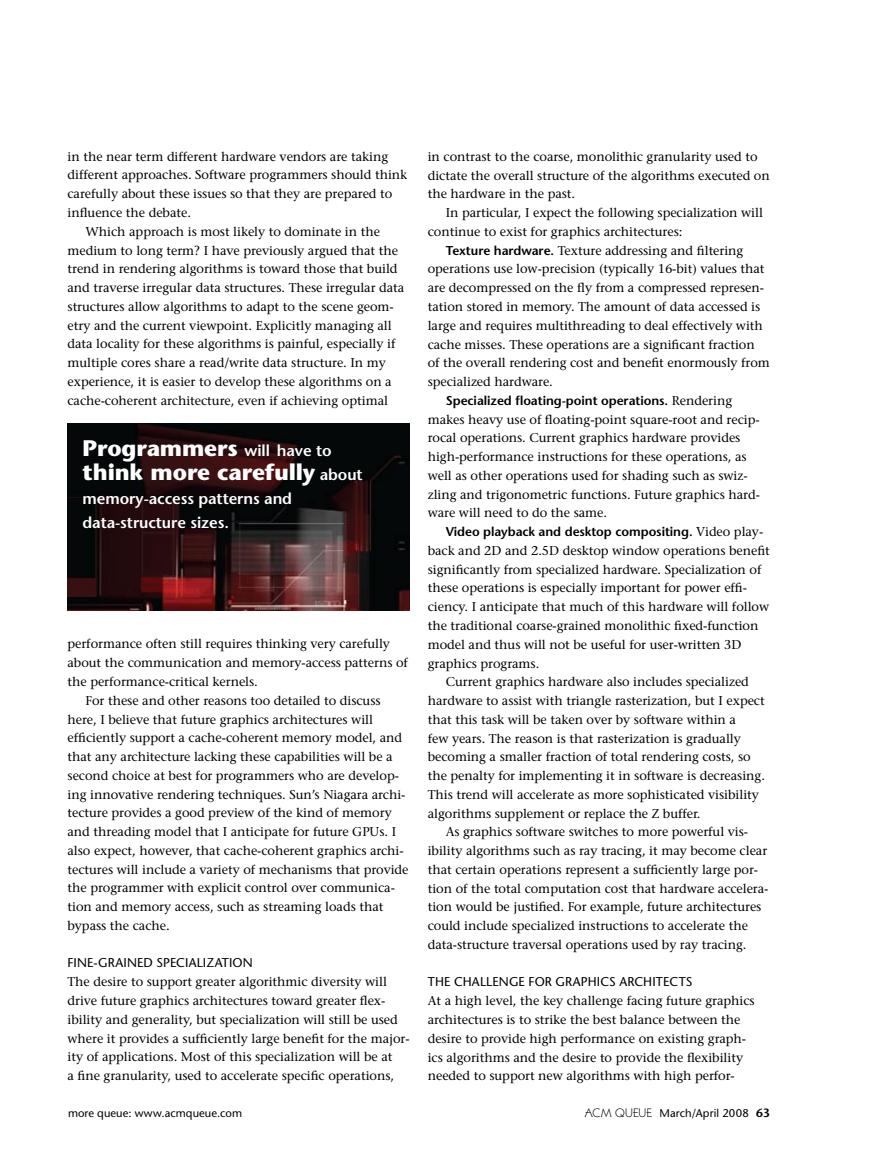
<style>
.page{position:relative;width:878px;height:1175px;background:#fff}
.page>*{position:absolute;margin:0;border:0;box-sizing:border-box;transform-origin:0 0}
.t1{font:700 22.5px/24px "Stone Sans";letter-spacing:-.005em;color:#fff}
.t2{font:600 15.75px/24px "Stone Sans";letter-spacing:-.005em;color:#fff}
.t3{font:12.75px/18.8px "Stone Serif";letter-spacing:-.005em;color:#000}
.t4{font:600 12.75px "Stone Sans";letter-spacing:-.005em;color:#000}
.t5{font:12.75px "Stone Sans";letter-spacing:.01em;color:#000}
.t6{font:11.25px "Stone Sans";letter-spacing:.005em;color:#000}
.s1{font-weight:600;font-size:15.75px}
.s2{font-family:"Stone Sans";font-weight:600}
.s3{font-family:"Stone Serif";font-weight:400}
.s4{font-weight:600;font-size:12px}
</style>
<div class="page">
<img style="left:68px;top:423px;width:342px;height:188px">
<p class="t3" style="left:68px;top:147px;width:322px">in the near term different hardware vendors are taking</p>
<p class="t3" style="left:68px;top:165px;width:341px">different approaches. Software programmers should think</p>
<p class="t3" style="left:68px;top:184px;width:326px">carefully about these issues so that they are prepared to</p>
<p class="t3" style="left:68px;top:203px;width:125px">influence the debate.</p>
<p class="t3" style="left:86px;top:222px;width:296px">Which approach is most likely to dominate in the</p>
<p class="t3" style="left:68px;top:241px;width:332px">medium to long term? I have previously argued that the</p>
<p class="t3" style="left:68px;top:259px;width:331px">trend in rendering algorithms is toward those that build</p>
<p class="t3" style="left:68px;top:278px;width:338px">and traverse irregular data structures. These irregular data</p>
<p class="t3" style="left:68px;top:297px;width:328px">structures allow algorithms to adapt to the scene geom-</p>
<p class="t3" style="left:68px;top:316px;width:326px">etry and the current viewpoint. Explicitly managing all</p>
<p class="t3" style="left:68px;top:334px;width:329px">data locality for these algorithms is painful, especially if</p>
<p class="t3" style="left:68px;top:353px;width:320px">multiple cores share a read/write data structure. In my</p>
<p class="t3" style="left:68px;top:372px;width:326px">experience, it is easier to develop these algorithms on a</p>
<p class="t3" style="left:68px;top:391px;width:322px">cache-coherent architecture, even if achieving optimal</p>
<h1 class="t1" style="left:82px;top:435px;width:282px">Programmers <span class="s1">will have to </span>think more carefully <span class="s1">about</span></h1>
<p class="t2" style="left:83px;top:486px;width:211px">memory-access patterns and data-structure sizes.</p>
<p class="t3" style="left:68px;top:634px;width:324px">performance often still requires thinking very carefully</p>
<p class="t3" style="left:68px;top:653px;width:342px">about the communication and memory-access patterns of</p>
<p class="t3" style="left:68px;top:672px;width:192px">the performance-critical kernels.</p>
<p class="t3" style="left:86px;top:691px;width:296px">For these and other reasons too detailed to discuss</p>
<p class="t3" style="left:68px;top:709px;width:307px">here, I believe that future graphics architectures will</p>
<p class="t3" style="left:68px;top:728px;width:336px">efficiently support a cache-coherent memory model, and</p>
<p class="t3" style="left:68px;top:747px;width:327px">that any architecture lacking these capabilities will be a</p>
<p class="t3" style="left:68px;top:766px;width:333px">second choice at best for programmers who are develop-</p>
<p class="t3" style="left:68px;top:784px;width:339px">ing innovative rendering techniques. Sun’s Niagara archi-</p>
<p class="t3" style="left:68px;top:803px;width:326px">tecture provides a good preview of the kind of memory</p>
<p class="t3" style="left:68px;top:822px;width:330px">and threading model that I anticipate for future GPUs. I</p>
<p class="t3" style="left:68px;top:841px;width:338px">also expect, however, that cache-coherent graphics archi-</p>
<p class="t3" style="left:68px;top:859px;width:342px">tectures will include a variety of mechanisms that provide</p>
<p class="t3" style="left:68px;top:878px;width:329px">the programmer with explicit control over communica-</p>
<p class="t3" style="left:68px;top:897px;width:317px">tion and memory access, such as streaming loads that</p>
<p class="t3" style="left:68px;top:916px;width:104px">bypass the cache.</p>
<p class="t5" style="left:68px;top:955px;width:187px">FINE-GRAINED SPECIALIZATION</p>
<p class="t3" style="left:68px;top:972px;width:343px">The desire to support greater algorithmic diversity will drive future graphics architectures toward greater flex&shy;ibility and generality, but specialization will still be used where it provides a sufficiently large benefit for the major&shy;ity of applications. Most of this specialization will be at<br>a fine granularity, used to accelerate specific operations,</p>
<p class="t3" style="left:428px;top:147px;width:343px">in contrast to the coarse, monolithic granularity used to dictate the overall structure of the algorithms executed on the hardware in the past.</p>
<p class="t3" style="left:446px;top:203px;width:319px">In particular, I expect the following specialization will</p>
<p class="t3" style="left:428px;top:222px;width:256px">continue to exist for graphics architectures:</p>
<p class="t3" style="left:446px;top:241px;width:299px"><span class="s2">Texture hardware.</span> Texture addressing and filtering</p>
<p class="t3" style="left:428px;top:259px;width:338px">operations use low-precision (typically 16-bit) values that</p>
<p class="t3" style="left:428px;top:278px;width:338px">are decompressed on the fly from a compressed represen-</p>
<p class="t3" style="left:428px;top:297px;width:334px">tation stored in memory. The amount of data accessed is</p>
<p class="t3" style="left:428px;top:316px;width:337px">large and requires multithreading to deal effectively with</p>
<p class="t3" style="left:428px;top:334px;width:328px">cache misses. These operations are a significant fraction</p>
<p class="t3" style="left:428px;top:353px;width:344px">of the overall rendering cost and benefit enormously from</p>
<p class="t3" style="left:428px;top:372px;width:127px">specialized hardware.</p>
<p class="t4" style="left:446px;top:392px;width:288px">Specialized floating-point operations. <span class="s3">Rendering</span></p>
<p class="t3" style="left:428px;top:409px;width:334px">makes heavy use of floating-point square-root and recip&shy;rocal operations. Current graphics hardware provides high-performance instructions for these operations, as well as other operations used for shading such as swiz&shy;zling and trigonometric functions. Future graphics hard&shy;ware will need to do the same.</p>
<p class="t4" style="left:446px;top:524px;width:319px">Video playback and desktop compositing. <span class="s3">Video play-</span></p>
<p class="t3" style="left:428px;top:541px;width:344px">back and 2D and 2.5D desktop window operations benefit</p>
<p class="t3" style="left:428px;top:560px;width:335px">significantly from specialized hardware. Specialization of</p>
<p class="t3" style="left:428px;top:578px;width:321px">these operations is especially important for power effi-</p>
<p class="t3" style="left:428px;top:597px;width:343px">ciency. I anticipate that much of this hardware will follow</p>
<p class="t3" style="left:428px;top:616px;width:332px">the traditional coarse-grained monolithic fixed-function</p>
<p class="t3" style="left:428px;top:635px;width:315px">model and thus will not be useful for user-written 3D</p>
<p class="t3" style="left:428px;top:653px;width:113px">graphics programs.</p>
<p class="t3" style="left:446px;top:672px;width:305px">Current graphics hardware also includes specialized</p>
<p class="t3" style="left:428px;top:691px;width:338px">hardware to assist with triangle rasterization, but I expect</p>
<p class="t3" style="left:428px;top:710px;width:310px">that this task will be taken over by software within a</p>
<p class="t3" style="left:428px;top:728px;width:315px">few years. The reason is that rasterization is gradually</p>
<p class="t3" style="left:428px;top:747px;width:324px">becoming a smaller fraction of total rendering costs, so</p>
<p class="t3" style="left:428px;top:766px;width:339px">the penalty for implementing it in software is decreasing.</p>
<p class="t3" style="left:428px;top:785px;width:333px">This trend will accelerate as more sophisticated visibility</p>
<p class="t3" style="left:428px;top:803px;width:274px">algorithms supplement or replace the Z buffer.</p>
<p class="t3" style="left:446px;top:822px;width:304px">As graphics software switches to more powerful vis-</p>
<p class="t3" style="left:428px;top:841px;width:341px">ibility algorithms such as ray tracing, it may become clear</p>
<p class="t3" style="left:428px;top:860px;width:332px">that certain operations represent a sufficiently large por-</p>
<p class="t3" style="left:428px;top:878px;width:342px">tion of the total computation cost that hardware accelera-</p>
<p class="t3" style="left:428px;top:897px;width:335px">tion would be justified. For example, future architectures</p>
<p class="t3" style="left:428px;top:916px;width:322px">could include specialized instructions to accelerate the</p>
<p class="t3" style="left:428px;top:935px;width:320px">data-structure traversal operations used by ray tracing.</p>
<p class="t5" style="left:428px;top:974px;width:266px">THE CHALLENGE FOR GRAPHICS ARCHITECTS</p>
<p class="t3" style="left:428px;top:991px;width:328px">At a high level, the key challenge facing future graphics architectures is to strike the best balance between the desire to provide high performance on existing graph&shy;ics algorithms and the desire to provide the flexibility needed to support new algorithms with high perfor-</p>
<p class="t6" style="left:68px;top:1106px;width:175px">more queue: www.acmqueue.com</p>
<p class="t6" style="left:659px;top:1106px;width:112px">March/April 2008 <span class="s4">63</span></p>
</div>
